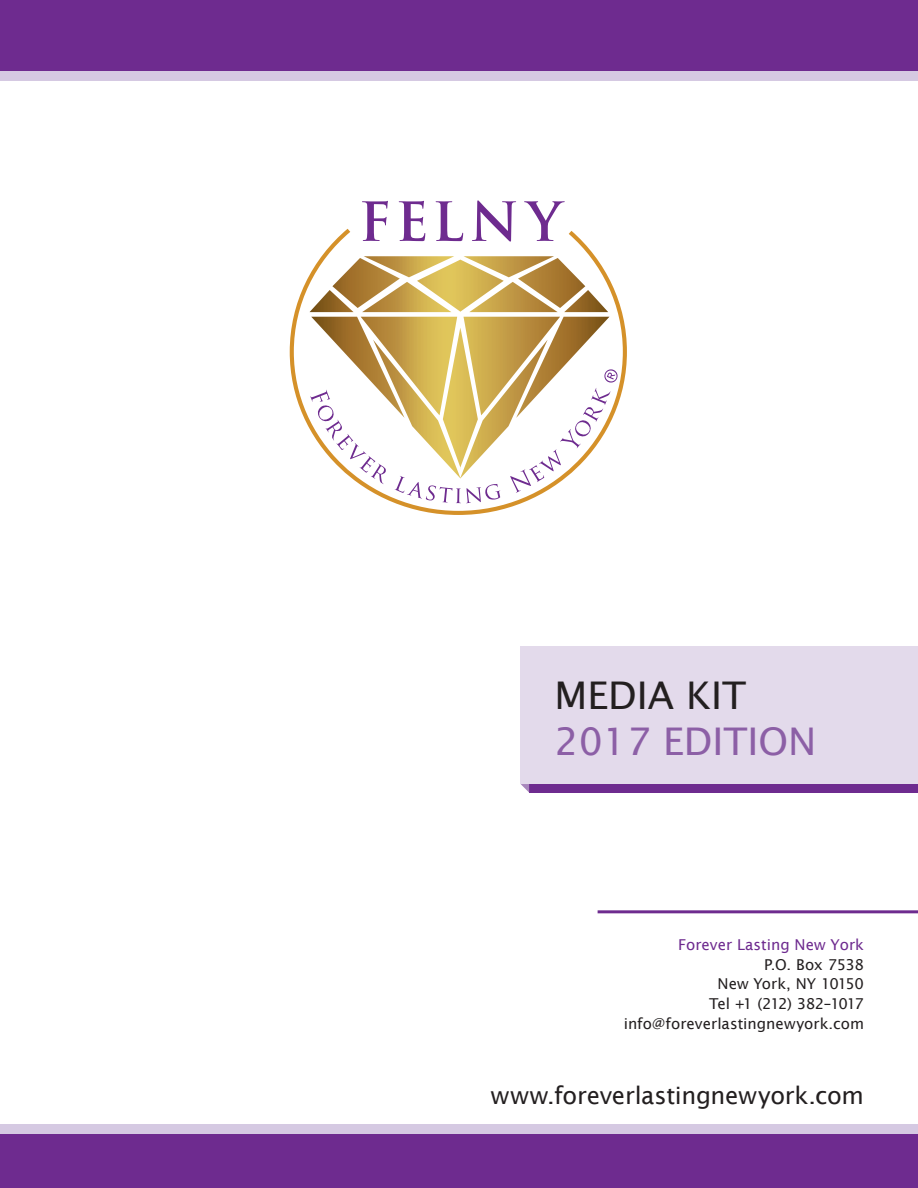
<style>
.page{position:relative;width:918px;height:1188px;background:#fff}
.page>*{position:absolute;margin:0;border:0;box-sizing:border-box;transform-origin:0 0}
.t1{font:38.1px/45.8px "Lucida Sans";color:#8c5fa6}
.t2{font:24px "Lucida Sans";letter-spacing:-.01em;color:#231f20}
.t3{font:15px/19.8px "Lucida Sans";color:#231f20;text-align:right}
.s1{color:#231f20}
.s2{color:#6e2b8f}
</style>
<div class="page">
<div style="left:529px;top:655px;width:389px;height:138px;background:#6e2b8f"></div>
<div style="left:521px;top:646px;width:397px;height:138px;background:#e3daeb"></div>
<svg style="left:521px;top:784px;width:8px;height:9px"></svg>
<hr style="left:598px;top:910px;width:320px;height:3px;background:#6e2b8f">
<div style="left:0;top:10px;width:918px;height:71px;background:#d5c9e2"></div>
<div style="left:0;top:1124px;width:918px;height:64px;background:#d5c9e2"></div>
<div style="left:0;top:0;width:918px;height:71px;background:#6e2b8f"></div>
<div style="left:0;top:1134px;width:918px;height:54px;background:#6e2b8f"></div>
<svg style="left:289px;top:228px;width:338px;height:287px"></svg>
<svg style="left:362px;top:201px;width:26px;height:40px"></svg>
<svg style="left:399px;top:201px;width:26px;height:40px"></svg>
<svg style="left:436px;top:201px;width:27px;height:40px"></svg>
<svg style="left:472px;top:200px;width:44px;height:42px"></svg>
<svg style="left:524px;top:201px;width:41px;height:40px"></svg>
<svg style="left:310px;top:256px;width:308px;height:247px"></svg>
<p class="t1" style="left:555px;top:672px;width:263px"><span class="s1">MEDIA KIT<br></span>2017 EDITION</p>
<p class="t3" style="left:624px;top:934px;width:242px"><span class="s2">Forever Lasting New York<br></span>P.O. Box 7538<br>New York, NY 10150<br>Tel +1 (212) 382–1017 info@foreverlastingnewyork.com</p>
<p class="t2" style="left:491px;top:1082px;width:375px">www.foreverlastingnewyork.com</p>
</div>
